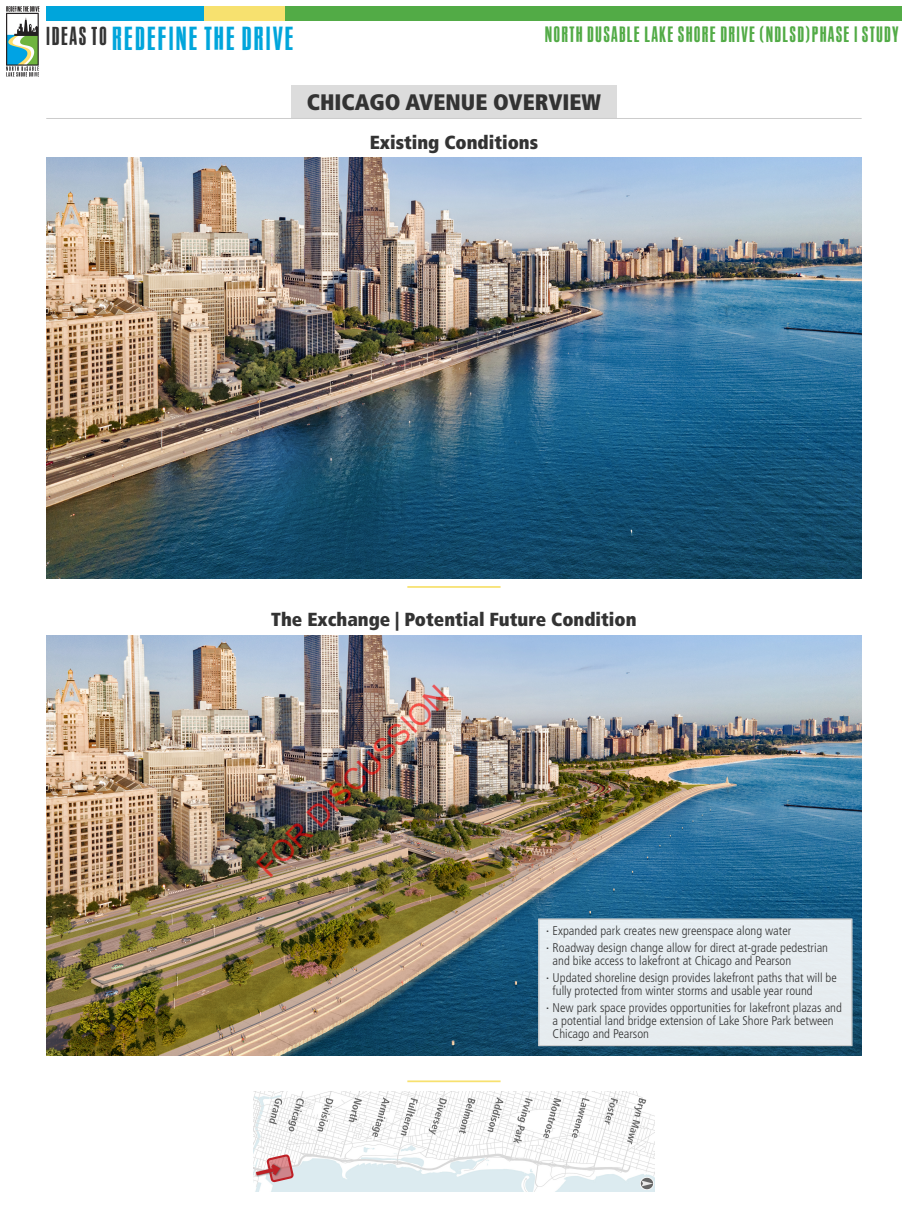
<style>
.page{position:relative;width:908px;height:1210px;background:#fff}
.page>*{position:absolute;margin:0;border:0;box-sizing:border-box;transform-origin:0 0}
.t1{font:29.75px "Arial";color:rgb(255 0 0/.6)}
.t2{font:25.69px "OPTI Aurora Condensed";letter-spacing:.05em;color:#00a5db;scale:1.08 1}
.t3{font:900 condensed 22.4px "Frutiger LT Std";color:#333}
.t4{font:19.98px "OPTI Aurora Condensed";letter-spacing:.05em;color:#333;scale:1.08 1}
.t5{font:900 condensed 18.9px "Frutiger LT Std";color:#333}
.t6{font:17.15px "OPTI Aurora Condensed";letter-spacing:.05em;color:#52ab46;scale:1.08 1}
.t7{font:300 condensed 12.6px/12.6px "Frutiger LT Std";color:#333}
.s1{font-weight:400}
</style>
<div class="page">
<img style="left:253px;top:1092px;width:401px;height:99px">
<svg style="left:253px;top:1154px;width:41px;height:29px"></svg>
<img style="left:46px;top:635px;width:815px;height:420px">
<div style="left:291px;top:85px;width:325px;height:33px;background:#dcdcdc"></div>
<div style="left:47px;top:6px;width:157px;height:14px;background:#00a5db"></div>
<div style="left:204px;top:6px;width:81px;height:14px;background:#f7e16f"></div>
<img style="left:6px;top:6px;width:33px;height:70px">
<div style="left:285px;top:6px;width:616px;height:14px;background:#52ab46"></div>
<hr style="left:46px;top:118px;width:815px;height:1px;background:#ccc">
<img style="left:46px;top:158px;width:815px;height:420px">
<hr style="left:407px;top:586px;width:93px;height:2px;background:#f7e16f">
<hr style="left:407px;top:1080px;width:93px;height:2px;background:#f7e16f">
<div style="left:538px;top:919px;width:313px;height:126px;background:#e6ecf0"></div>
<div style="left:538px;top:918px;width:314px;height:128px;border:1px solid #ccc"></div>
<svg style="left:640px;top:1177px;width:12px;height:13px"></svg>
<p class="t4" style="left:47px;top:19px;width:58px">IDEAS TO</p>
<p class="t6" style="left:545px;top:20px;width:329px">NORTH DUSABLE LAKE SHORE DRIVE (NDLSD)PHASE I STUDY</p>
<p class="t2" style="left:113px;top:17px;width:170px">REDEFINE THE DRIVE</p>
<p class="t3" style="left:307px;top:88px;width:296px">CHICAGO AVENUE OVERVIEW</p>
<p class="t5" style="left:369px;top:131px;width:170px">Existing Conditions</p>
<p class="t5" style="left:271px;top:608px;width:366px">The Exchange | Potential Future Condition</p>
<h1 class="t1" style="left:247px;top:857px;width:258px;rotate:-45deg">FOR DISCUSSION</h1>
<p class="t7" style="left:546px;top:924px;width:246px"><span class="s1">∙</span> Expanded park creates new greenspace along water</p>
<p class="t7" style="left:552px;top:942px;width:277px;text-indent:-6px"><span class="s1">∙</span> Roadway design change allow for direct at-grade pedestrian and bike access to lakefront at Chicago and Pearson</p>
<p class="t7" style="left:552px;top:972px;width:285px;text-indent:-6px"><span class="s1">∙</span> Updated shoreline design provides lakefront paths that will be fully protected from winter storms and usable year round</p>
<p class="t7" style="left:552px;top:1001px;width:291px;text-indent:-6px"><span class="s1">∙</span> New park space provides opportunities for lakefront plazas and a potential land bridge extension of Lake Shore Park between<br>Chicago and Pearson</p>
</div>
